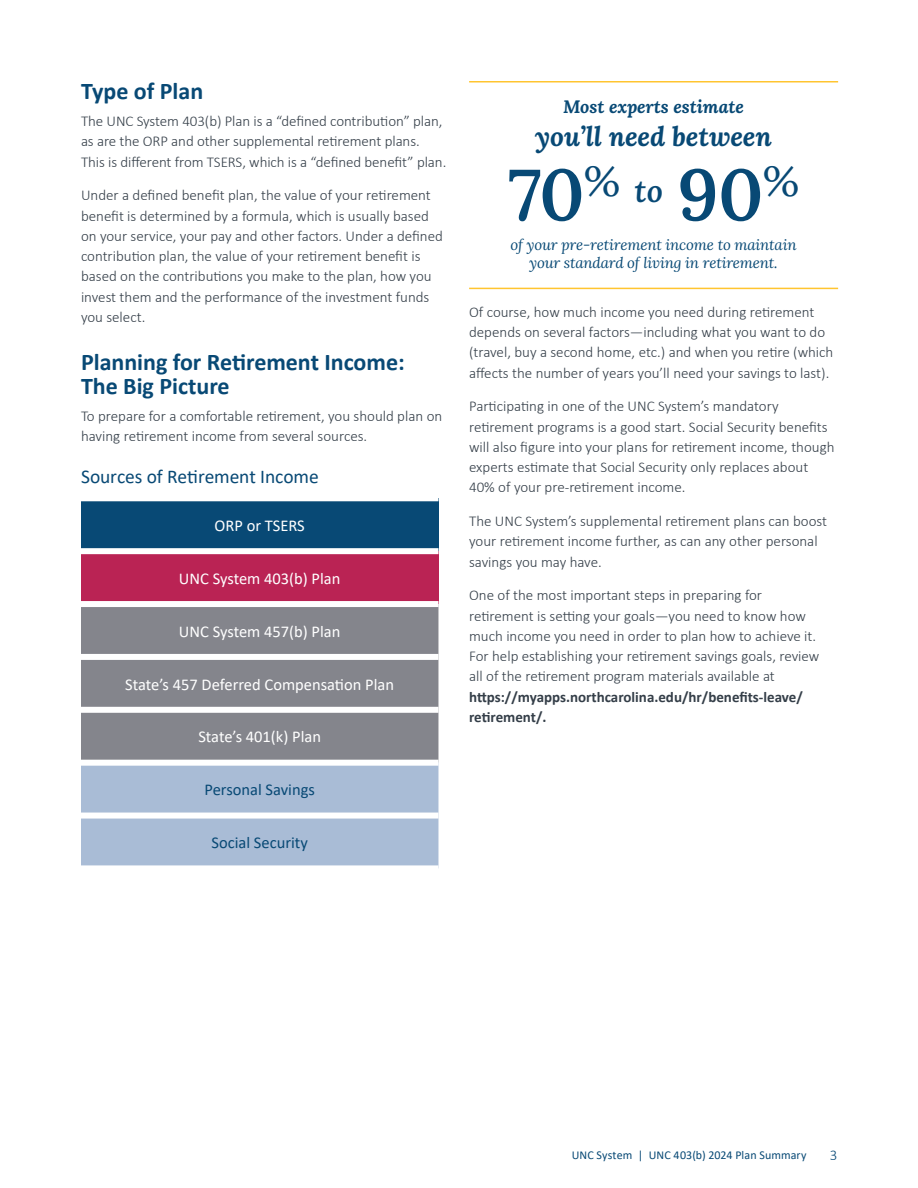
<style>
.page{position:relative;width:918px;height:1188px;background:#fff}
.page>*{position:absolute;margin:0;border:0;box-sizing:border-box;transform-origin:0 0}
.t1{font:600 72px "Lora";color:#084975}
.t2{font:italic 700 27px "Lora";letter-spacing:-.005em;color:#084975}
.t3{font:700 24px/24px "Calibri";color:#084975}
.t4{font:19.5px "Calibri";letter-spacing:-.005em;color:#084975}
.t5{font:italic 700 18px "Lora";letter-spacing:-.005em;color:#084975}
.t6{font:16.5px "Calibri";color:#fff}
.t7{font:16.5px "Calibri";color:#084975}
.t8{font:300 15px/20.2px "Calibri";color:#343e48}
.t9{font:italic 15px/18px "Lora";letter-spacing:-.01em;color:#084975;text-align:center}
.t10{font:700 15px/20.2px "Calibri";color:#343e48}
.t11{font:300 15px "Calibri";color:#084975}
.t12{font:12px "Calibri";letter-spacing:.01em;color:#084975}
</style>
<div class="page">
<div style="left:81px;top:498px;width:357px;height:53px;background:#084975"></div>
<div style="left:81px;top:551px;width:357px;height:53px;background:#ba2354"></div>
<div style="left:81px;top:607px;width:357px;height:153px;background:#84858c"></div>
<div style="left:81px;top:766px;width:357px;height:99px;background:#a9bcd6"></div>
<div style="left:81px;top:495px;width:357px;height:6px;background:#fff"></div>
<div style="left:81px;top:548px;width:357px;height:6px;background:#fff"></div>
<div style="left:81px;top:601px;width:357px;height:6px;background:#fff"></div>
<div style="left:81px;top:654px;width:357px;height:6px;background:#fff"></div>
<div style="left:81px;top:707px;width:357px;height:6px;background:#fff"></div>
<div style="left:81px;top:813px;width:357px;height:6px;background:#fff"></div>
<hr style="left:469px;top:81px;width:369px;height:1px;background:#ffc530">
<hr style="left:469px;top:288px;width:369px;height:1px;background:#ffc530">
<h3 class="t3" style="left:81px;top:79px;width:124px">Type of Plan</h3>
<p class="t8" style="left:81px;top:111px;width:367px">The UNC System 403(b) Plan is a “defined contribution” plan, as are the ORP and other supplemental retirement plans.<br>This is different from TSERS, which is a “defined benefit” plan.</p>
<p class="t8" style="left:81px;top:185px;width:363px">Under a defined benefit plan, the value of your retirement benefit is determined by a formula, which is usually based on your service, your pay and other factors. Under a defined contribution plan, the value of your retirement benefit is based on the contributions you make to the plan, how you invest them and the performance of the investment funds you select.</p>
<h3 class="t3" style="left:81px;top:350px;width:325px">Planning for Retirement Income:<br>The Big Picture</h3>
<p class="t8" style="left:81px;top:406px;width:363px">To prepare for a comfortable retirement, you should plan on having retirement income from several sources.</p>
<h3 class="t4" style="left:81px;top:463px;width:239px">Sources of Retirement Income</h3>
<p class="t6" style="left:215px;top:514px;width:92px">ORP or TSERS</p>
<p class="t6" style="left:179px;top:567px;width:163px">UNC System 403(b) Plan</p>
<p class="t6" style="left:179px;top:620px;width:163px">UNC System 457(b) Plan</p>
<p class="t6" style="left:125px;top:673px;width:270px">State’s 457 Deferred Compensation Plan</p>
<p class="t6" style="left:198px;top:726px;width:124px">State’s 401(k) Plan</p>
<p class="t7" style="left:205px;top:778px;width:112px">Personal Savings</p>
<p class="t7" style="left:212px;top:831px;width:98px">Social Security</p>
<p class="t5" style="left:563px;top:95px;width:182px">Most experts estimate</p>
<h2 class="t2" style="left:535px;top:118px;width:238px">you’ll need between</h2>
<h1 class="t1" style="left:508px;top:140px;width:293px">70<sup>%</sup> <sup>to</sup> 90<sup>%</sup></h1>
<p class="t9" style="left:511px;top:235px;width:288px">of your pre-retirement income to maintain your standard of living in retirement.</p>
<p class="t8" style="left:469px;top:302px;width:366px">Of course, how much income you need during retirement depends on several factors—including what you want to do (travel, buy a second home, etc.) and when you retire (which affects the number of years you’ll need your savings to last).</p>
<p class="t8" style="left:469px;top:396px;width:367px">Participating in one of the UNC System’s mandatory retirement programs is a good start. Social Security benefits will also figure into your plans for retirement income, though experts estimate that Social Security only replaces about 40% of your pre-retirement income.</p>
<p class="t8" style="left:469px;top:511px;width:359px">The UNC System’s supplemental retirement plans can boost your retirement income further, as can any other personal savings you may have.</p>
<p class="t8" style="left:469px;top:585px;width:352px">One of the most important steps in preparing for retirement is setting your goals—you need to know how much income you need in order to plan how to achieve it.<br>For help establishing your retirement savings goals, review all of the retirement program materials available at</p>
<p class="t10" style="left:469px;top:686px;width:335px">https://myapps.northcarolina.edu/hr/benefits-leave/ retirement/.</p>
<p class="t12" style="left:572px;top:1146px;width:236px">UNC System | UNC 403(b) 2024 Plan Summary</p>
<p class="t11" style="left:830px;top:1146px;width:9px">3</p>
</div>
